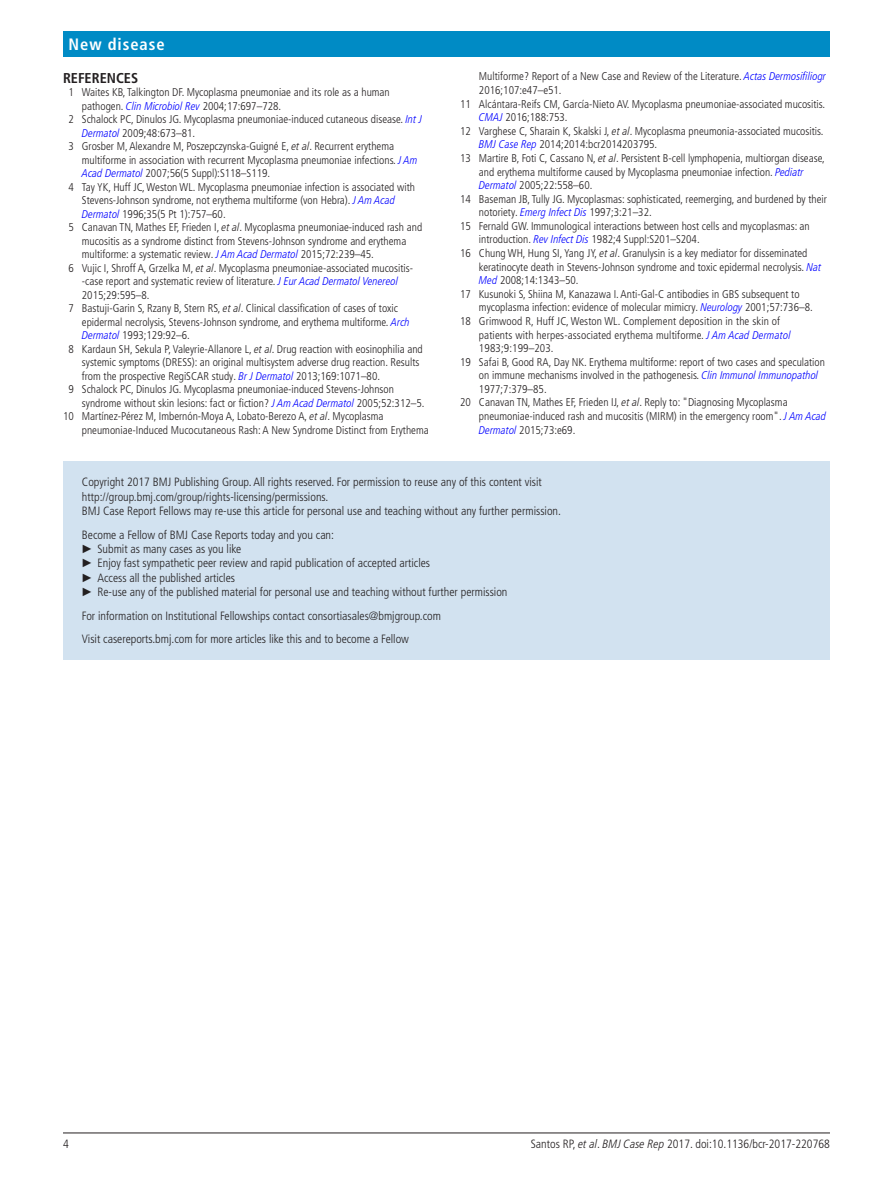
<style>
.page{position:relative;width:893px;height:1191px;background:#fff}
.page>*{position:absolute;margin:0;border:0;box-sizing:border-box;transform-origin:0 0}
.t1{font:700 condensed 16.5px "Frutiger LT Pro";letter-spacing:.055em;color:#fff}
.t2{font:700 condensed 14.25px "Frutiger LT Std";color:#231f20}
.t3{font:300 condensed 12px/14.4px "Frutiger LT Pro";color:#231f20}
.t4{font:300 condensed 11.25px "Frutiger LT Pro";color:#231f20}
.s1{font-style:italic;color:#00f}
.s2{font-style:italic}
.s3{font-family:"Arial";font-weight:400;font-stretch:normal}
</style>
<div class="page">
<hr style="left:63px;top:1132px;width:767px;height:1px;background:#231f20">
<div style="left:63px;top:461px;width:767px;height:198px;background:#d2e2f0"></div>
<div style="left:63px;top:31px;width:767px;height:25px;background:#008bc5"></div>
<h1 class="t1" style="left:69px;top:34px;width:98px">New disease</h1>
<p class="t2" style="left:63px;top:69px;width:77px">REFERENCES</p>
<p class="t4" style="left:68px;top:86px;width:323px">1 Waites KB, Talkington DF. Mycoplasma pneumoniae and its role as a human</p>
<p class="t4" style="left:82px;top:99px;width:201px">pathogen. <span class="s1">Clin Microbiol Rev</span> 2004;17:697–728.</p>
<p class="t4" style="left:68px;top:113px;width:355px">2 Schalock PC, Dinulos JG. Mycoplasma pneumoniae-induced cutaneous disease. <span class="s1">Int J</span></p>
<p class="t4" style="left:82px;top:126px;width:115px"><span class="s1">Dermatol</span> 2009;48:673–81.</p>
<p class="t4" style="left:68px;top:140px;width:327px">3 Grosber M, Alexandre M, Poszepczynska-Guigné E, <span class="s2">et al</span>. Recurrent erythema</p>
<p class="t4" style="left:82px;top:153px;width:337px">multiforme in association with recurrent Mycoplasma pneumoniae infections. <span class="s1">J Am</span></p>
<p class="t4" style="left:82px;top:167px;width:190px"><span class="s1">Acad Dermatol</span> 2007;56(5 Suppl):S118–S119.</p>
<p class="t4" style="left:68px;top:180px;width:348px">4 Tay YK, Huff JC, Weston WL. Mycoplasma pneumoniae infection is associated with</p>
<p class="t4" style="left:82px;top:194px;width:314px">Stevens-Johnson syndrome, not erythema multiforme (von Hebra). <span class="s1">J Am Acad</span></p>
<p class="t4" style="left:82px;top:207px;width:145px"><span class="s1">Dermatol</span> 1996;35(5 Pt 1):757–60.</p>
<p class="t4" style="left:68px;top:221px;width:355px">5 Canavan TN, Mathes EF, Frieden I, <span class="s2">et al</span>. Mycoplasma pneumoniae-induced rash and</p>
<p class="t4" style="left:82px;top:234px;width:326px">mucositis as a syndrome distinct from Stevens-Johnson syndrome and erythema</p>
<p class="t4" style="left:82px;top:248px;width:293px">multiforme: a systematic review. <span class="s1">J Am Acad Dermatol</span> 2015;72:239–45.</p>
<p class="t4" style="left:68px;top:261px;width:346px">6 Vujic I, Shroff A, Grzelka M, <span class="s2">et al</span>. Mycoplasma pneumoniae-associated mucositis-</p>
<p class="t4" style="left:82px;top:275px;width:318px">-case report and systematic review of literature. <span class="s1">J Eur Acad Dermatol Venereol</span></p>
<p class="t4" style="left:82px;top:288px;width:69px">2015;29:595–8.</p>
<p class="t4" style="left:68px;top:302px;width:331px">7 Bastuji-Garin S, Rzany B, Stern RS, <span class="s2">et al</span>. Clinical classification of cases of toxic</p>
<p class="t4" style="left:82px;top:315px;width:329px">epidermal necrolysis, Stevens-Johnson syndrome, and erythema multiforme. <span class="s1">Arch</span></p>
<p class="t4" style="left:82px;top:329px;width:110px"><span class="s1">Dermatol</span> 1993;129:92–6.</p>
<p class="t4" style="left:68px;top:342px;width:356px">8 Kardaun SH, Sekula P, Valeyrie-Allanore L, <span class="s2">et al</span>. Drug reaction with eosinophilia and</p>
<p class="t4" style="left:82px;top:356px;width:339px">systemic symptoms (DRESS): an original multisystem adverse drug reaction. Results</p>
<p class="t4" style="left:82px;top:369px;width:300px">from the prospective RegiSCAR study. <span class="s1">Br J Dermatol</span> 2013;169:1071–80.</p>
<p class="t4" style="left:68px;top:383px;width:327px">9 Schalock PC, Dinulos JG. Mycoplasma pneumoniae-induced Stevens-Johnson</p>
<p class="t4" style="left:82px;top:396px;width:344px">syndrome without skin lesions: fact or fiction? <span class="s1">J Am Acad Dermatol</span> 2005;52:312–5.</p>
<p class="t4" style="left:63px;top:410px;width:322px">10 Martínez-Pérez M, Imbernón-Moya A, Lobato-Berezo A, <span class="s2">et al</span>. Mycoplasma</p>
<p class="t4" style="left:82px;top:423px;width:348px">pneumoniae-Induced Mucocutaneous Rash: A New Syndrome Distinct from Erythema</p>
<p class="t4" style="left:479px;top:70px;width:348px">Multiforme? Report of a New Case and Review of the Literature. <span class="s1">Actas Dermosifiliogr</span></p>
<p class="t4" style="left:479px;top:84px;width:84px">2016;107:e47–e51.</p>
<p class="t4" style="left:460px;top:97px;width:367px">11 Alcántara-Reifs CM, García-Nieto AV. Mycoplasma pneumoniae-associated mucositis.</p>
<p class="t4" style="left:479px;top:111px;width:90px"><span class="s1">CMAJ</span> 2016;188:753.</p>
<p class="t4" style="left:460px;top:124px;width:365px">12 Varghese C, Sharain K, Skalski J, <span class="s2">et al</span>. Mycoplasma pneumonia-associated mucositis.</p>
<p class="t4" style="left:479px;top:138px;width:180px"><span class="s1">BMJ Case Rep</span> 2014;2014:bcr2014203795.</p>
<p class="t4" style="left:460px;top:152px;width:366px">13 Martire B, Foti C, Cassano N, <span class="s2">et al</span>. Persistent B-cell lymphopenia, multiorgan disease,</p>
<p class="t4" style="left:479px;top:165px;width:326px">and erythema multiforme caused by Mycoplasma pneumoniae infection. <span class="s1">Pediatr</span></p>
<p class="t4" style="left:479px;top:179px;width:115px"><span class="s1">Dermatol</span> 2005;22:558–60.</p>
<p class="t4" style="left:460px;top:192px;width:368px">14 Baseman JB, Tully JG. Mycoplasmas: sophisticated, reemerging, and burdened by their</p>
<p class="t4" style="left:479px;top:206px;width:174px">notoriety. <span class="s1">Emerg Infect Dis</span> 1997;3:21–32.</p>
<p class="t4" style="left:460px;top:219px;width:351px">15 Fernald GW. Immunological interactions between host cells and mycoplasmas: an</p>
<p class="t4" style="left:479px;top:233px;width:222px">introduction. <span class="s1">Rev Infect Dis</span> 1982;4 Suppl:S201–S204.</p>
<p class="t4" style="left:460px;top:247px;width:349px">16 Chung WH, Hung SI, Yang JY, <span class="s2">et al</span>. Granulysin is a key mediator for disseminated</p>
<p class="t4" style="left:479px;top:260px;width:344px">keratinocyte death in Stevens-Johnson syndrome and toxic epidermal necrolysis. <span class="s1">Nat</span></p>
<p class="t4" style="left:479px;top:274px;width:101px"><span class="s1">Med</span> 2008;14:1343–50.</p>
<p class="t4" style="left:460px;top:287px;width:341px">17 Kusunoki S, Shiina M, Kanazawa I. Anti-Gal-C antibodies in GBS subsequent to</p>
<p class="t4" style="left:479px;top:301px;width:335px">mycoplasma infection: evidence of molecular mimicry. <span class="s1">Neurology</span> 2001;57:736–8.</p>
<p class="t4" style="left:460px;top:315px;width:322px">18 Grimwood R, Huff JC, Weston WL. Complement deposition in the skin of</p>
<p class="t4" style="left:479px;top:328px;width:313px">patients with herpes-associated erythema multiforme. <span class="s1">J Am Acad Dermatol</span></p>
<p class="t4" style="left:479px;top:342px;width:76px">1983;9:199–203.</p>
<p class="t4" style="left:460px;top:355px;width:366px">19 Safai B, Good RA, Day NK. Erythema multiforme: report of two cases and speculation</p>
<p class="t4" style="left:479px;top:369px;width:341px">on immune mechanisms involved in the pathogenesis. <span class="s1">Clin Immunol Immunopathol</span></p>
<p class="t4" style="left:479px;top:382px;width:69px">1977;7:379–85.</p>
<p class="t4" style="left:460px;top:396px;width:329px">20 Canavan TN, Mathes EF, Frieden IJ, <span class="s2">et al</span>. Reply to: "Diagnosing Mycoplasma</p>
<p class="t4" style="left:479px;top:410px;width:349px">pneumoniae-induced rash and mucositis (MIRM) in the emergency room". <span class="s1">J Am Acad</span></p>
<p class="t4" style="left:479px;top:423px;width:98px"><span class="s1">Dermatol</span> 2015;73:e69.</p>
<p class="t3" style="left:82px;top:475px;width:481px">Copyright 2017 BMJ Publishing Group. All rights reserved. For permission to reuse any of this content visit http://group.bmj.com/group/rights-licensing/permissions.<br>BMJ Case Report Fellows may re-use this article for personal use and teaching without any further permission.</p>
<p class="t3" style="left:81px;top:527px;width:428px">Become a Fellow of BMJ Case Reports today and you can:<br><span class="s3">►</span> Submit as many cases as you like<br><span class="s3">►</span> Enjoy fast sympathetic peer review and rapid publication of accepted articles<br><span class="s3">►</span> Access all the published articles<br><span class="s3">►</span> Re-use any of the published material for personal use and teaching without further permission</p>
<p class="t3" style="left:82px;top:604px;width:361px;line-height:23.4px">For information on Institutional Fellowships contact consortiasales@bmjgroup.com<br>Visit casereports.bmj.com for more articles like this and to become a Fellow</p>
<p class="t3" style="left:63px;top:1136px;width:7px">4</p>
<p class="t3" style="left:531px;top:1136px;width:301px">Santos RP, <span class="s2">et al</span>. <span class="s2">BMJ Case Rep</span> 2017. doi:10.1136/bcr-2017-220768</p>
</div>
